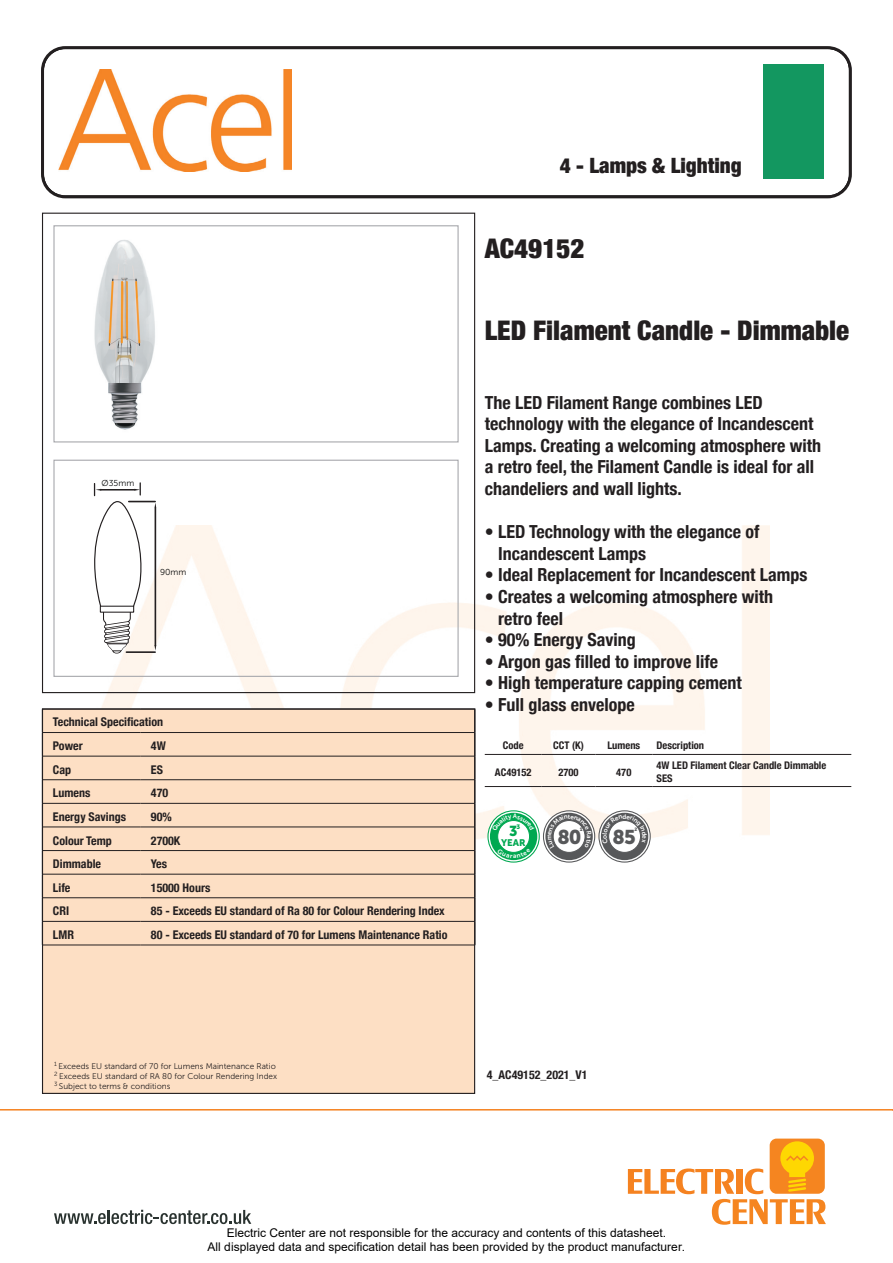
<style>
.page{position:relative;width:893px;height:1263px;background:#fff}
.page>*{position:absolute;margin:0;border:0;box-sizing:border-box;transform-origin:0 0}
.t1{font:900 condensed 27px "Helvetica Neue";color:#231f20}
.t2{font:900 condensed 21.15px "Helvetica Neue";color:#231f20}
.t3{font:19.8px "Museo Sans 900";color:#57585a}
.t4{font:700 condensed 18px/21.6px "Helvetica Neue";color:#231f20}
.t5{font:14.4px "Museo Sans 900";color:#00a851}
.t6{font:700 condensed 12px/23.5px "Helvetica Neue";color:#231f20}
.t7{font:12px/14.4px "Arial";color:#000;text-align:center}
.t8{font:700 condensed 10.5px/13.5px "Helvetica Neue";color:#231f20}
.t9{font:9.6px "Museo Sans 900";color:#00a851}
.t10{font:8.55px "Museo Sans 300";color:#0d0e0e}
.t11{font:8.25px/9.9px "Museo Sans 300";color:#231f20}
.t12{font:6.45px "Museo Sans 700";color:#fff}
.t13{font:6.45px "Museo Sans 900";color:#00a851}
.t14{font:5.1px "Museo Sans 900";color:#57585a}
.t15{font:4.8px "Museo Sans 900";color:#57585a}
</style>
<div class="page">
<div style="left:41px;top:46px;width:811px;height:152px;border:3px solid #231f20;border-radius:23px"></div>
<img style="left:59px;top:70px;width:233px;height:101px">
<div style="left:770px;top:1138px;width:55px;height:56px;background:#f58520;border-radius:7px"></div>
<svg style="left:628px;top:1141px;width:198px;height:84px"></svg>
<hr style="left:0;top:1109px;width:893px;height:1px;background:#f58220">
<div style="left:764px;top:64px;width:60px;height:115px;background:#139760"></div>
<img style="left:49px;top:525px;width:721px;height:315px">
<svg style="left:54px;top:1210px;width:197px;height:14px"></svg>
<svg style="left:94px;top:483px;width:62px;height:170px"></svg>
<div style="left:100px;top:606px;width:34px;height:6px;background:#fff"></div>
<svg style="left:488px;top:811px;width:51px;height:51px"></svg>
<div style="left:487px;top:810px;width:53px;height:53px;border:1px solid #00a851;border-radius:50%"></div>
<div style="left:490px;top:813px;width:47px;height:47px;background:#00a851;border-radius:50%"></div>
<div style="left:498px;top:820px;width:32px;height:32px;background:#fff;border-radius:50%"></div>
<div style="left:497px;top:820px;width:33px;height:33px;border:1px solid #00a851;border-radius:50%"></div>
<svg style="left:599px;top:811px;width:51px;height:51px"></svg>
<div style="left:598px;top:810px;width:53px;height:53px;border:1px solid #57585a;border-radius:50%"></div>
<div style="left:601px;top:813px;width:47px;height:47px;background:#57585a;border-radius:50%"></div>
<div style="left:609px;top:820px;width:31px;height:32px;background:#fff;border-radius:50%"></div>
<div style="left:608px;top:820px;width:33px;height:33px;border:1px solid #57585a;border-radius:50%"></div>
<svg style="left:543px;top:811px;width:52px;height:51px"></svg>
<div style="left:543px;top:810px;width:52px;height:53px;border:1px solid #57585a;border-radius:50%"></div>
<div style="left:545px;top:813px;width:48px;height:47px;background:#57585a;border-radius:50%"></div>
<svg style="left:553px;top:820px;width:32px;height:32px"></svg>
<div style="left:553px;top:820px;width:32px;height:33px;border:1px solid #57585a;border-radius:50%"></div>
<hr style="left:485px;top:786px;width:57px;height:1px;background:#231f20">
<hr style="left:542px;top:786px;width:53px;height:1px;background:#231f20">
<hr style="left:595px;top:786px;width:57px;height:1px;background:#231f20">
<hr style="left:652px;top:786px;width:199px;height:1px;background:#231f20">
<hr style="left:485px;top:754px;width:57px;height:1px;background:#231f20">
<hr style="left:542px;top:754px;width:53px;height:1px;background:#231f20">
<hr style="left:595px;top:754px;width:57px;height:1px;background:#231f20">
<hr style="left:652px;top:754px;width:199px;height:1px;background:#231f20">
<div style="left:43px;top:709px;width:432px;height:384px;background:#fddfc4"></div>
<hr style="left:42px;top:708px;width:98px;height:1px;background:#231f20">
<hr style="left:140px;top:708px;width:335px;height:1px;background:#231f20">
<hr style="left:42px;top:732px;width:98px;height:1px;background:#231f20">
<hr style="left:140px;top:732px;width:335px;height:1px;background:#231f20">
<hr style="left:42px;top:756px;width:98px;height:1px;background:#231f20">
<hr style="left:140px;top:756px;width:335px;height:1px;background:#231f20">
<hr style="left:42px;top:779px;width:98px;height:1px;background:#231f20">
<hr style="left:140px;top:779px;width:335px;height:1px;background:#231f20">
<hr style="left:42px;top:803px;width:98px;height:1px;background:#231f20">
<hr style="left:140px;top:803px;width:335px;height:1px;background:#231f20">
<hr style="left:42px;top:827px;width:98px;height:1px;background:#231f20">
<hr style="left:140px;top:827px;width:335px;height:1px;background:#231f20">
<hr style="left:42px;top:850px;width:98px;height:1px;background:#231f20">
<hr style="left:140px;top:850px;width:335px;height:1px;background:#231f20">
<hr style="left:42px;top:874px;width:98px;height:1px;background:#231f20">
<hr style="left:140px;top:874px;width:335px;height:1px;background:#231f20">
<hr style="left:42px;top:897px;width:98px;height:1px;background:#231f20">
<hr style="left:140px;top:897px;width:335px;height:1px;background:#231f20">
<hr style="left:42px;top:921px;width:98px;height:1px;background:#231f20">
<svg style="left:42px;top:709px;width:1px;height:236px"></svg>
<hr style="left:140px;top:921px;width:335px;height:1px;background:#231f20">
<svg style="left:475px;top:709px;width:1px;height:236px"></svg>
<hr style="left:42px;top:945px;width:98px;height:1px;background:#231f20">
<hr style="left:140px;top:945px;width:335px;height:1px;background:#231f20">
<img style="left:94px;top:240px;width:61px;height:190px">
<div style="left:53px;top:225px;width:406px;height:217px;border:1px solid #a8a9ad"></div>
<div style="left:53px;top:460px;width:406px;height:217px;border:1px solid #a8a9ad"></div>
<svg style="left:492px;top:814px;width:43px;height:17px"></svg>
<svg style="left:497px;top:848px;width:34px;height:10px"></svg>
<svg style="left:602px;top:814px;width:45px;height:30px"></svg>
<svg style="left:548px;top:815px;width:44px;height:33px"></svg>
<p class="t2" style="left:560px;top:148px;width:184px">4 - Lamps &amp; Lighting</p>
<h1 class="t1" style="left:485px;top:226px;width:101px">AC49152</h1>
<p class="t10" style="left:102px;top:478px;width:34px">Ø35mm</p>
<p class="t10" style="left:160px;top:567px;width:28px">90mm</p>
<p class="t6" style="left:53px;top:710px;width:112px">Technical Specification<br>Power</p>
<p class="t6" style="left:151px;top:733px;width:16px">4W</p>
<p class="t6" style="left:53px;top:757px;width:20px">Cap</p>
<p class="t6" style="left:151px;top:757px;width:13px">ES</p>
<p class="t6" style="left:53px;top:780px;width:39px">Lumens</p>
<p class="t6" style="left:151px;top:780px;width:19px">470</p>
<p class="t6" style="left:53px;top:804px;width:75px">Energy Savings</p>
<p class="t6" style="left:151px;top:804px;width:22px">90%</p>
<p class="t6" style="left:53px;top:828px;width:60px">Colour Temp</p>
<p class="t6" style="left:151px;top:828px;width:31px">2700K</p>
<p class="t6" style="left:53px;top:851px;width:50px">Dimmable</p>
<p class="t6" style="left:151px;top:851px;width:18px">Yes</p>
<p class="t6" style="left:53px;top:875px;width:19px">Life</p>
<p class="t6" style="left:151px;top:875px;width:61px">15000 Hours</p>
<p class="t6" style="left:53px;top:898px;width:18px">CRI</p>
<p class="t6" style="left:151px;top:898px;width:295px">85 - Exceeds EU standard of Ra 80 for Colour Rendering Index</p>
<p class="t6" style="left:53px;top:922px;width:23px">LMR</p>
<p class="t6" style="left:151px;top:922px;width:298px">80 - Exceeds EU standard of 70 for Lumens Maintenance Ratio</p>
<h1 class="t1" style="left:485px;top:308px;width:366px">LED Filament Candle - Dimmable</h1>
<p class="t4" style="left:485px;top:390px;width:338px">The LED Filament Range combines LED technology with the elegance of Incandescent Lamps. Creating a welcoming atmosphere with a retro feel, the Filament Candle is ideal for all chandeliers and wall lights.</p>
<p class="t4" style="left:498px;top:520px;width:263px;text-indent:-14px">• LED Technology with the elegance of<br>Incandescent Lamps</p>
<p class="t4" style="left:485px;top:563px;width:324px">• Ideal Replacement for Incandescent Lamps</p>
<p class="t4" style="left:498px;top:584px;width:276px;text-indent:-14px">• Creates a welcoming atmosphere with retro feel</p>
<p class="t4" style="left:485px;top:628px;width:152px">• 90% Energy Saving</p>
<p class="t4" style="left:485px;top:649px;width:235px">• Argon gas filled to improve life</p>
<p class="t4" style="left:485px;top:671px;width:259px">• High temperature capping cement</p>
<p class="t4" style="left:485px;top:692px;width:152px">• Full glass envelope</p>
<p class="t8" style="left:503px;top:738px;width:22px">Code</p>
<p class="t8" style="left:553px;top:738px;width:32px">CCT (K)</p>
<p class="t8" style="left:607px;top:738px;width:34px">Lumens</p>
<p class="t8" style="left:657px;top:738px;width:49px">Description</p>
<p class="t8" style="left:495px;top:764px;width:38px">AC49152</p>
<p class="t8" style="left:558px;top:764px;width:22px">2700</p>
<p class="t8" style="left:616px;top:764px;width:17px">470</p>
<p class="t8" style="left:657px;top:757px;width:171px">4W LED Filament Clear Candle Dimmable<br>SES</p>
<p class="t13" style="left:517px;top:823px;width:5px">3</p>
<p class="t5" style="left:509px;top:823px;width:10px">3</p>
<p class="t9" style="left:501px;top:837px;width:26px">YEAR</p>
<p class="t12" style="left:568px;top:813px;width:4px">t</p>
<p class="t3" style="left:557px;top:826px;width:26px">80</p>
<p class="t14" style="left:580px;top:827px;width:4px">1</p>
<p class="t12" style="left:601px;top:838px;width:6px;rotate:-90deg">o</p>
<p class="t3" style="left:613px;top:826px;width:24px">85</p>
<p class="t15" style="left:634px;top:827px;width:4px">2</p>
<p class="t11" style="left:54px;top:1061px;width:225px"><sup>1</sup> Exceeds EU standard of 70 for Lumens Maintenance Ratio<br><sup>2</sup> Exceeds EU standard of RA 80 for Colour Rendering Index<br><sup>3</sup> Subject to terms &amp; conditions</p>
<p class="t6" style="left:487px;top:1062px;width:102px">4_AC49152_2021_V1</p>
<p class="t7" style="left:208px;top:1225px;width:479px">Electric Center are not responsible for the accuracy and contents of this datasheet.<br>All displayed data and specification detail has been provided by the product manufacturer.</p>
</div>
